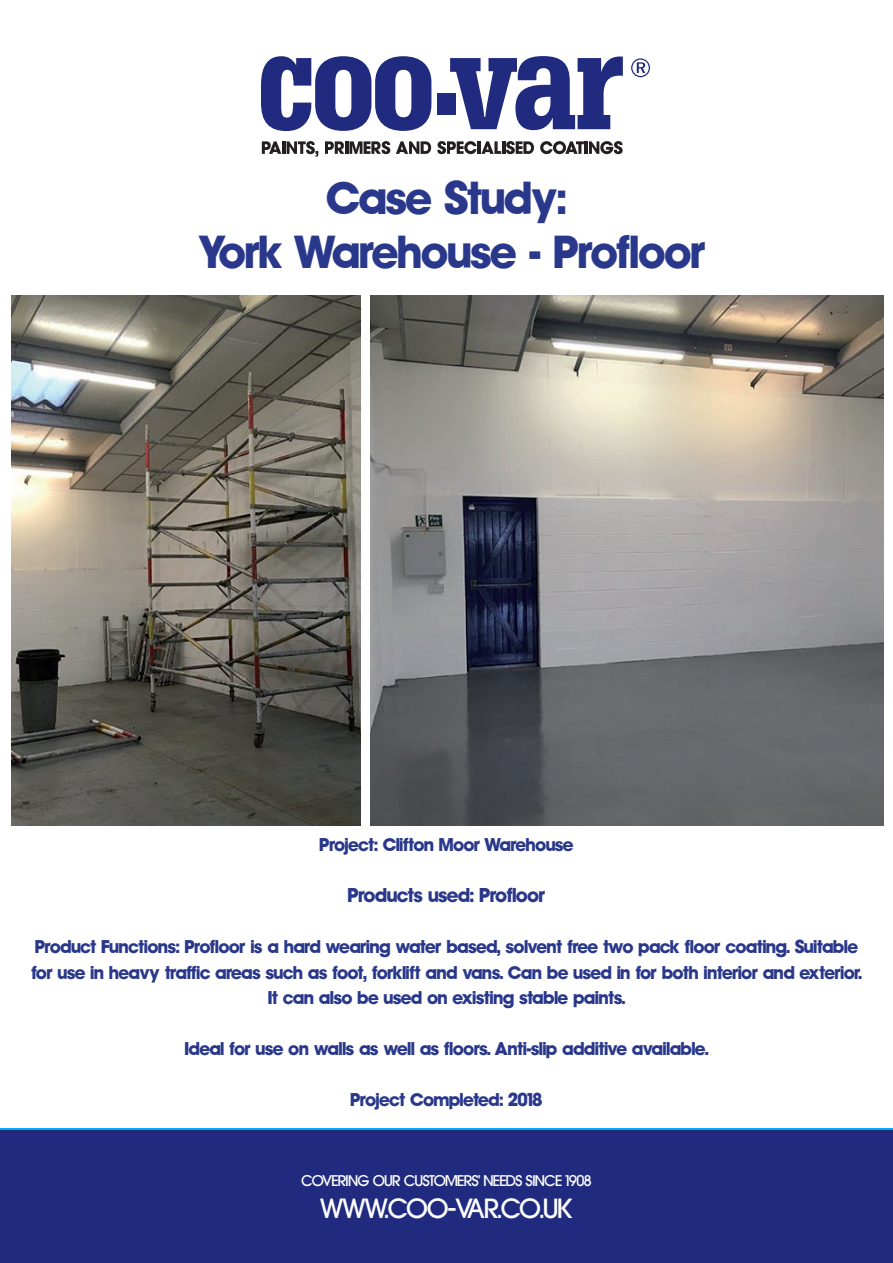
<style>
.page{position:relative;width:893px;height:1263px;background:#fff}
.page>*{position:absolute;margin:0;border:0;box-sizing:border-box;transform-origin:0 0}
.t1{font:45px/54px "Avant G Bold";color:#2a388b;text-align:center}
.t2{font:27px "Avant G Medium";color:#fff}
.t3{font:19.5px "Avant G Bold";color:#2a388b}
.t4{font:18px/25.5px "Avant G Bold";color:#2a388b;text-align:center}
.t5{font:15.15px "Avant G Medium";color:#fff}
</style>
<div class="page">
<div style="left:0;top:1130px;width:893px;height:133px;background:#202a7e"></div>
<hr style="left:0;top:1128px;width:893px;height:2px;background:#00aeef">
<svg style="left:261px;top:56px;width:170px;height:75px"></svg>
<div style="left:437px;top:94px;width:19px;height:21px;background:#202a7e"></div>
<svg style="left:450px;top:56px;width:173px;height:74px"></svg>
<svg style="left:631px;top:58px;width:19px;height:19px"></svg>
<svg style="left:262px;top:141px;width:56px;height:16px"></svg>
<svg style="left:325px;top:141px;width:65px;height:13px"></svg>
<svg style="left:396px;top:141px;width:35px;height:13px"></svg>
<svg style="left:437px;top:141px;width:97px;height:13px"></svg>
<svg style="left:540px;top:141px;width:83px;height:13px"></svg>
<img style="left:11px;top:296px;width:349px;height:530px">
<img style="left:370px;top:296px;width:513px;height:530px">
<h1 class="t1" style="left:199px;top:173px;width:507px">Case Study:<br>York Warehouse - Profloor</h1>
<p class="t4" style="left:320px;top:833px;width:255px">Project: Clifton Moor Warehouse</p>
<p class="t3" style="left:348px;top:884px;width:199px">Products used: Profloor</p>
<p class="t4" style="left:31px;top:935px;width:832px">Product Functions: Profloor is a hard wearing water based, solvent free two pack floor coating. Suitable for use in heavy traffic areas such as foot, forklift and vans. Can be used in for both interior and exterior.<br>It can also be used on existing stable paints.</p>
<p class="t4" style="left:185px;top:1037px;width:525px">Ideal for use on walls as well as floors. Anti-slip additive available.</p>
<p class="t4" style="left:351px;top:1088px;width:193px">Project Completed: 2018</p>
<p class="t5" style="left:302px;top:1172px;width:291px">COVERING OUR CUSTOMERS’ NEEDS SINCE 1908</p>
<h2 class="t2" style="left:321px;top:1193px;width:253px">WWW.COO-VAR.CO.UK</h2>
</div>
